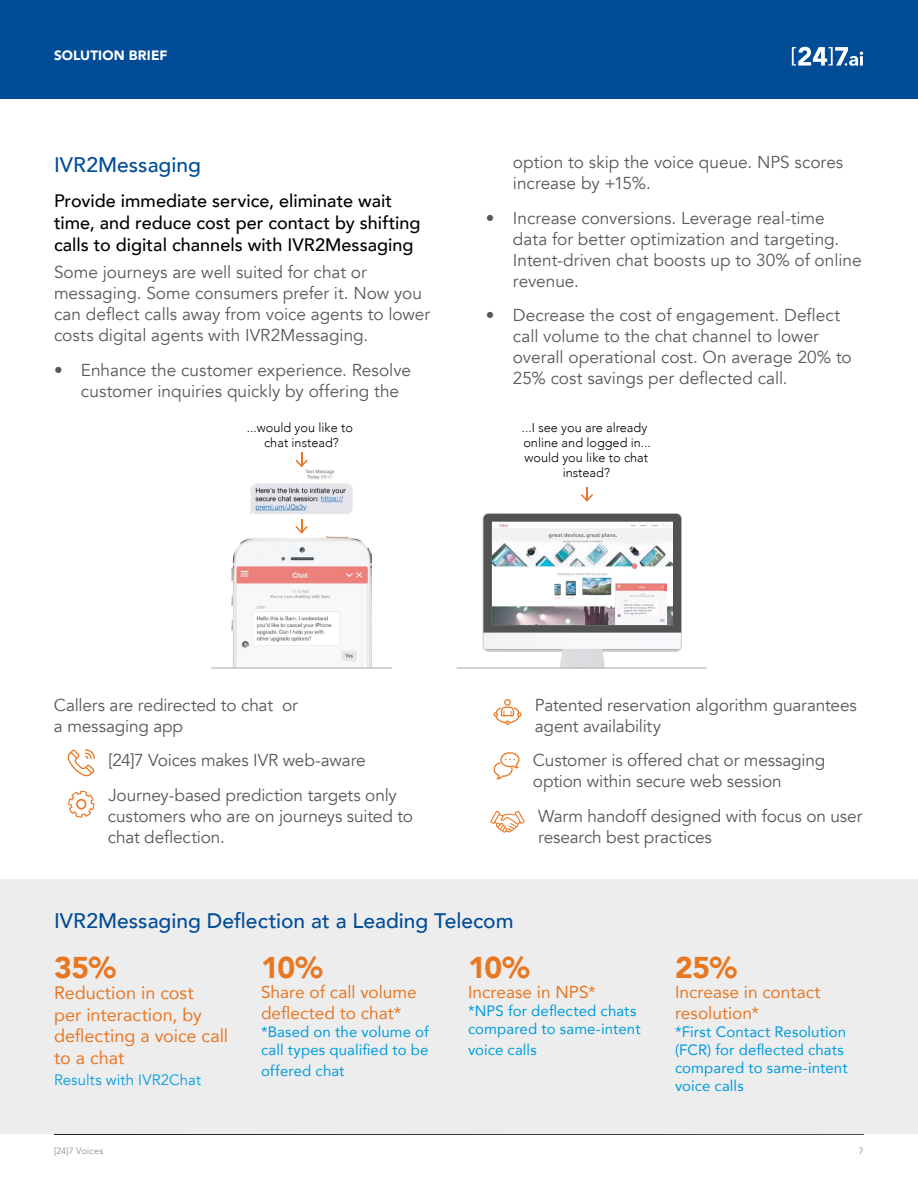
<style>
.page{position:relative;width:918px;height:1188px;background:#fff}
.page>*{position:absolute;margin:0;border:0;box-sizing:border-box;transform-origin:0 0}
.t1{font:900 30px "Avenir";letter-spacing:-.025em;color:#e87722}
.t2{font:500 21px "Avenir";color:#004c97}
.t3{font:500 18px/21.6px "Avenir";color:#000}
.t4{font:18px/21.6px "Avenir";color:#e87722}
.t5{font:17.25px/21px "Avenir";letter-spacing:-.005em;color:#59595c}
.t6{font:17.25px/20.7px "Avenir";color:#e87722}
.t7{font:15px/18px "Avenir";letter-spacing:.005em;color:#009cde}
.t8{font:15px "Avenir";letter-spacing:.01em;color:#009cde}
.t9{font:900 13.5px "Avenir";letter-spacing:.01em;color:#fff}
.t10{font:300 12.75px/15px "Avenir";color:#000;text-align:center}
.t11{font:9px "Avenir";letter-spacing:.02em;color:#8a8b8d}
</style>
<div class="page">
<hr style="left:54px;top:1134px;width:810px;height:1px;background:#000">
<div style="left:0;top:0;width:918px;height:98px;background:#004c97"></div>
<svg style="left:792px;top:47px;width:71px;height:19px"></svg>
<img style="left:231px;top:537px;width:141px;height:130px">
<img style="left:249px;top:467px;width:104px;height:47px">
<svg style="left:295px;top:453px;width:13px;height:14px"></svg>
<svg style="left:581px;top:487px;width:12px;height:15px"></svg>
<svg style="left:295px;top:519px;width:13px;height:15px"></svg>
<hr style="left:211px;top:667px;width:181px;height:2px;background:#bcbdbe">
<hr style="left:457px;top:667px;width:250px;height:2px;background:#bcbdbe">
<svg style="left:483px;top:514px;width:199px;height:155px"></svg>
<svg style="left:67px;top:749px;width:28px;height:27px"></svg>
<svg style="left:68px;top:791px;width:26px;height:27px"></svg>
<svg style="left:494px;top:699px;width:27px;height:26px"></svg>
<svg style="left:493px;top:752px;width:27px;height:27px"></svg>
<svg style="left:490px;top:811px;width:35px;height:22px"></svg>
<div style="left:0;top:879px;width:918px;height:255px;background:#ededee"></div>
<p class="t9" style="left:54px;top:44px;width:115px">SOLUTION BRIEF</p>
<p class="t2" style="left:54px;top:147px;width:149px">IVR2Messaging</p>
<p class="t3" style="left:54px;top:189px;width:368px">Provide immediate service, eliminate wait time, and reduce cost per contact by shifting calls to digital channels with IVR2Messaging</p>
<p class="t5" style="left:54px;top:262px;width:378px">Some journeys are well suited for chat or messaging. Some consumers prefer it. Now you can deflect calls away from voice agents to lower costs digital agents with IVR2Messaging.</p>
<p class="t5" style="left:81px;top:360px;width:332px;text-indent:-27px">• Enhance the customer experience. Resolve customer inquiries quickly by offering the</p>
<p class="t5" style="left:513px;top:152px;width:332px">option to skip the voice queue. NPS scores increase by +15%.</p>
<p class="t5" style="left:513px;top:208px;width:350px;text-indent:-27px">• Increase conversions. Leverage real-time data for better optimization and targeting.<br>Intent-driven chat boosts up to 30% of online revenue.</p>
<p class="t5" style="left:513px;top:305px;width:340px;text-indent:-27px">• Decrease the cost of engagement. Deflect call volume to the chat channel to lower overall operational cost. On average 20% to 25% cost savings per deflected call.</p>
<p class="t10" style="left:247px;top:420px;width:108px">...would you like to chat instead?</p>
<p class="t10" style="left:522px;top:420px;width:131px">...I see you are already online and logged in... would you like to chat instead?</p>
<p class="t5" style="left:54px;top:695px;width:245px">Callers are redirected to chat or a messaging app</p>
<p class="t5" style="left:108px;top:743px;width:290px;line-height:34.5px">[24]7 Voices makes IVR web-aware<br>Journey-based prediction targets only</p>
<p class="t5" style="left:108px;top:806px;width:307px">customers who are on journeys suited to chat deflection.</p>
<p class="t5" style="left:535px;top:695px;width:323px">Patented reservation algorithm guarantees agent availability</p>
<p class="t5" style="left:533px;top:750px;width:294px">Customer is offered chat or messaging option within secure web session</p>
<p class="t5" style="left:538px;top:806px;width:326px">Warm handoff designed with focus on user research best practices</p>
<p class="t2" style="left:54px;top:903px;width:461px">IVR2Messaging Deflection at a Leading Telecom</p>
<h1 class="t1" style="left:54px;top:941px;width:64px">35%</h1>
<p class="t4" style="left:54px;top:982px;width:176px">Reduction in cost<br>per interaction, by deflecting a voice call to a chat</p>
<p class="t8" style="left:54px;top:1071px;width:149px">Results with IVR2Chat</p>
<h1 class="t1" style="left:261px;top:941px;width:63px">10%</h1>
<p class="t6" style="left:261px;top:981px;width:157px">Share of call volume deflected to chat*</p>
<p class="t7" style="left:261px;top:1022px;width:169px">*Based on the volume of call types qualified to be</p>
<p class="t7" style="left:261px;top:1061px;width:85px">offered chat</p>
<h1 class="t1" style="left:468px;top:941px;width:63px">10%</h1>
<p class="t6" style="left:468px;top:981px;width:129px">Increase in NPS*</p>
<p class="t7" style="left:468px;top:1002px;width:174px">*NPS for deflected chats compared to same-intent</p>
<p class="t7" style="left:468px;top:1040px;width:70px">voice calls</p>
<h1 class="t1" style="left:675px;top:941px;width:64px">25%</h1>
<p class="t6" style="left:675px;top:981px;width:147px">Increase in contact resolution*</p>
<p class="t7" style="left:675px;top:1022px;width:174px">*First Contact Resolution (FCR) for deflected chats compared to same-intent voice calls</p>
<p class="t11" style="left:54px;top:1146px;width:51px">[24]7 Voices</p>
<p class="t11" style="left:859px;top:1146px;width:7px">7</p>
</div>
